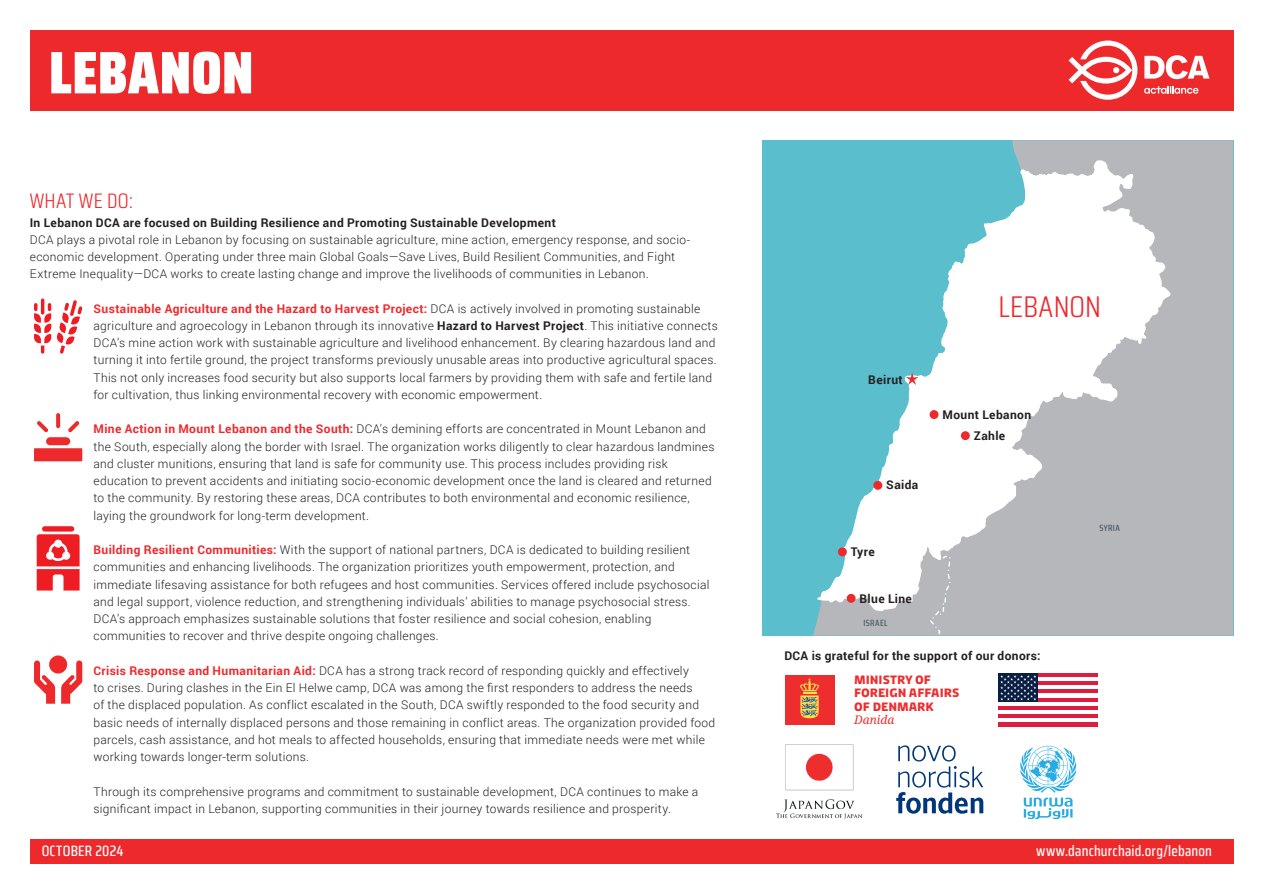
<style>
.page{position:relative;width:1263px;height:893px;background:#fff}
.page>*{position:absolute;margin:0;border:0;box-sizing:border-box;transform-origin:0 0}
.t1{font:900 60px "Saira Condensed";letter-spacing:.005em;color:#fff}
.t2{font:300 30px "Saira Condensed";letter-spacing:.005em;color:#ee292c}
.t3{font:300 21px "Saira Condensed";letter-spacing:.02em;color:#ee292c}
.t4{font:500 15px "Saira Condensed";letter-spacing:.015em;color:#fff}
.t5{font:300 12px/17.2px "Roboto";letter-spacing:.025em;color:#231f20}
.t6{font:700 12px/21.1px "Roboto";letter-spacing:.03em;color:#231f20;text-align:center}
.t7{font:700 12px/13.2px "Diplomacy";color:#ee2d2e}
.t8{font:italic 12px "Noto Serif";color:#ee2d2e}
.t9{font:500 9px "Saira Condensed";letter-spacing:.045em;color:#475865}
.s1{font-weight:700;color:#ee292c}
.s2{font-weight:700}
</style>
<div class="page">
<div style="left:762px;top:140px;width:471px;height:496px;background:#5abecd"></div>
<div style="left:951px;top:140px;width:282px;height:496px;background:#b6b7bb"></div>
<svg style="left:813px;top:597px;width:138px;height:39px;background:#b0b8bc"></svg>
<svg style="left:820px;top:160px;width:350px;height:451px"></svg>
<svg style="left:906px;top:372px;width:12px;height:13px"></svg>
<div style="left:838px;top:547px;width:9px;height:9px;background:#ee292c;border-radius:50%"></div>
<div style="left:929px;top:410px;width:9px;height:9px;background:#ee292c;border-radius:50%"></div>
<div style="left:961px;top:431px;width:9px;height:9px;background:#ee292c;border-radius:50%"></div>
<div style="left:873px;top:481px;width:9px;height:9px;background:#ee292c;border-radius:50%"></div>
<div style="left:847px;top:594px;width:8px;height:9px;background:#ee292c;border-radius:50%"></div>
<div style="left:30px;top:30px;width:1203px;height:81px;background:#ee292c"></div>
<svg style="left:1144px;top:86px;width:54px;height:8px"></svg>
<svg style="left:1068px;top:41px;width:69px;height:59px"></svg>
<svg style="left:1144px;top:55px;width:65px;height:24px"></svg>
<div style="left:30px;top:839px;width:1203px;height:24px;background:#ee292c"></div>
<div style="left:998px;top:674px;width:40px;height:28px;background:#081e43"></div>
<svg style="left:1000px;top:675px;width:36px;height:25px"></svg>
<svg style="left:1038px;top:674px;width:60px;height:3px"></svg>
<svg style="left:1038px;top:681px;width:60px;height:1px"></svg>
<svg style="left:1038px;top:682px;width:60px;height:3px"></svg>
<svg style="left:1038px;top:689px;width:60px;height:1px"></svg>
<svg style="left:1038px;top:690px;width:60px;height:3px"></svg>
<hr style="left:1038px;top:698px;width:60px;height:4px;background:#dc1d3f">
<hr style="left:998px;top:706px;width:100px;height:4px;background:#dc1d3f">
<hr style="left:998px;top:714px;width:100px;height:4px;background:#dc1d3f">
<hr style="left:998px;top:722px;width:100px;height:4px;background:#dc1d3f">
<div style="left:785px;top:675px;width:49px;height:50px;background:#ee2d2e"></div>
<svg style="left:800px;top:678px;width:19px;height:40px"></svg>
<img style="left:776px;top:744px;width:87px;height:76px">
<svg style="left:896px;top:745px;width:87px;height:69px"></svg>
<svg style="left:1020px;top:746px;width:56px;height:73px"></svg>
<div style="left:46px;top:437px;width:24px;height:8px;background:#ee292c;border-radius:4px"></div>
<svg style="left:56px;top:413px;width:4px;height:15px"></svg>
<svg style="left:68px;top:421px;width:11px;height:11px"></svg>
<svg style="left:37px;top:421px;width:11px;height:11px"></svg>
<div style="left:34px;top:448px;width:48px;height:13px;background:#ee292c"></div>
<div style="left:42px;top:526px;width:32px;height:6px;background:#ee1d23;border-radius:3px"></div>
<svg style="left:37px;top:534px;width:43px;height:57px"></svg>
<svg style="left:61px;top:660px;width:21px;height:44px"></svg>
<svg style="left:34px;top:660px;width:21px;height:44px"></svg>
<div style="left:49px;top:655px;width:18px;height:18px;background:#ee292c;border-radius:50%"></div>
<hr style="left:41px;top:298px;width:3px;height:17px;background:#ee1d23;border-radius:2px">
<svg style="left:34px;top:300px;width:48px;height:54px"></svg>
<h1 class="t1" style="left:49px;top:26px;width:206px">LEBANON</h1>
<h3 class="t3" style="left:30px;top:185px;width:105px">WHAT WE DO:</h3>
<p class="t6" style="left:30px;top:211px;width:528px">In Lebanon DCA are focused on Building Resilience and Promoting Sustainable Development</p>
<p class="t5" style="left:30px;top:230px;width:662px">DCA plays a pivotal role in Lebanon by focusing on sustainable agriculture, mine action, emergency response, and socio&shy;economic development. Operating under three main Global Goals—Save Lives, Build Resilient Communities, and Fight<br>Extreme Inequality—DCA works to create lasting change and improve the livelihoods of communities in Lebanon.</p>
<p class="t5" style="left:94px;top:299px;width:626px"><span class="s1">Sustainable Agriculture and the Hazard to Harvest Project:</span> DCA is actively involved in promoting sustainable agriculture and agroecology in Lebanon through its innovative <span class="s2">Hazard to Harvest Project</span>. This initiative connects DCA’s mine action work with sustainable agriculture and livelihood enhancement. By clearing hazardous land and turning it into fertile ground, the project transforms previously unusable areas into productive agricultural spaces.<br>This not only increases food security but also supports local farmers by providing them with safe and fertile land for cultivation, thus linking environmental recovery with economic empowerment.</p>
<p class="t5" style="left:94px;top:420px;width:622px"><span class="s1">Mine Action in Mount Lebanon and the South:</span> DCA’s demining efforts are concentrated in Mount Lebanon and the South, especially along the border with Israel. The organization works diligently to clear hazardous landmines and cluster munitions, ensuring that land is safe for community use. This process includes providing risk education to prevent accidents and initiating socio-economic development once the land is cleared and returned to the community. By restoring these areas, DCA contributes to both environmental and economic resilience, laying the groundwork for long-term development.</p>
<p class="t5" style="left:94px;top:541px;width:617px"><span class="s1">Building Resilient Communities:</span> With the support of national partners, DCA is dedicated to building resilient communities and enhancing livelihoods. The organization prioritizes youth empowerment, protection, and immediate lifesaving assistance for both refugees and host communities. Services offered include psychosocial and legal support, violence reduction, and strengthening individuals’ abilities to manage psychosocial stress.<br>DCA’s approach emphasizes sustainable solutions that foster resilience and social cohesion, enabling communities to recover and thrive despite ongoing challenges.</p>
<p class="t5" style="left:94px;top:662px;width:623px"><span class="s1">Crisis Response and Humanitarian Aid:</span> DCA has a strong track record of responding quickly and effectively<br>to crises. During clashes in the Ein El Helwe camp, DCA was among the first responders to address the needs<br>of the displaced population. As conflict escalated in the South, DCA swiftly responded to the food security and basic needs of internally displaced persons and those remaining in conflict areas. The organization provided food parcels, cash assistance, and hot meals to affected households, ensuring that immediate needs were met while working towards longer-term solutions.</p>
<p class="t5" style="left:94px;top:782px;width:606px">Through its comprehensive programs and commitment to sustainable development, DCA continues to make a significant impact in Lebanon, supporting communities in their journey towards resilience and prosperity.</p>
<p class="t6" style="left:868px;top:368px;width:36px">Beirut</p>
<p class="t6" style="left:886px;top:474px;width:34px">Saida</p>
<p class="t6" style="left:851px;top:541px;width:25px">Tyre</p>
<p class="t6" style="left:859px;top:587px;width:54px">Blue Line</p>
<p class="t9" style="left:863px;top:616px;width:26px">ISRAEL</p>
<h2 class="t2" style="left:998px;top:285px;width:104px">LEBANON</h2>
<p class="t6" style="left:942px;top:403px;width:90px">Mount Lebanon<br>Zahle</p>
<p class="t9" style="left:1099px;top:521px;width:22px">SYRIA</p>
<p class="t6" style="left:784px;top:645px;width:258px">DCA is grateful for the support of our donors:</p>
<p class="t7" style="left:854px;top:673px;width:107px">MINISTRY OF<br>FOREIGN AFFAIRS<br>OF DENMARK</p>
<p class="t8" style="left:854px;top:711px;width:42px">Danida</p>
<p class="t4" style="left:42px;top:840px;width:83px">OCTOBER 2024</p>
<p class="t4" style="left:1036px;top:840px;width:177px">www.danchurchaid.org/lebanon</p>
</div>
